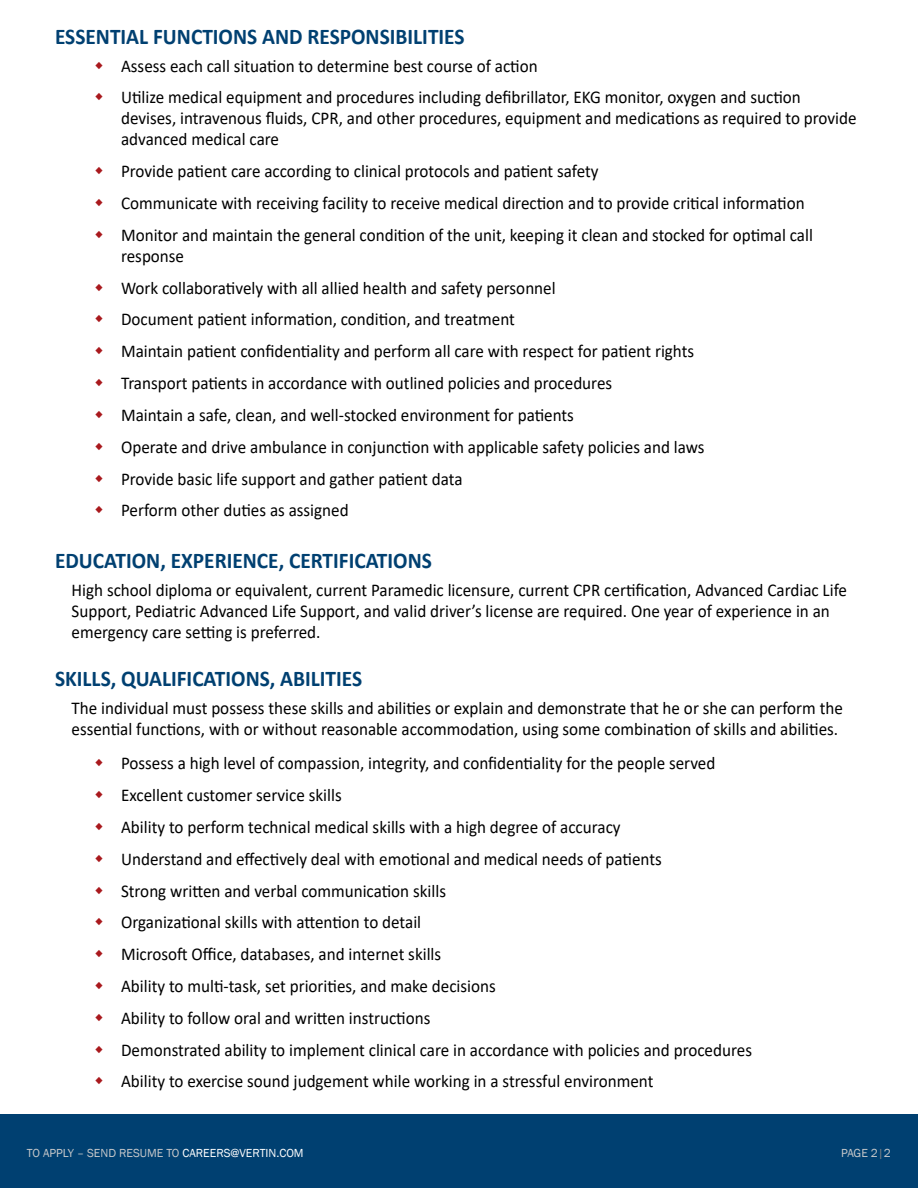
<style>
.page{position:relative;width:918px;height:1188px;background:#fff}
.page>*{position:absolute;margin:0;border:0;box-sizing:border-box;transform-origin:0 0}
.t1{font:700 22.5px "Calibri";color:#004071;scale:.95 1}
.t2{font:18px/31.8px "Calibri";color:#000;scale:.95 1}
.t3{font:12px "Franklin Gothic";color:#c7c8ca}
.s1{color:#fff}
.s2{color:#808285}
</style>
<div class="page">
<div style="left:0;top:1115px;width:918px;height:73px;background:#004071"></div>
<p class="t1" style="left:55px;top:20px;width:433px">ESSENTIAL FUNCTIONS AND RESPONSIBILITIES</p>
<p class="t2" style="left:121px;top:49px;width:717px">Assess each call situation to determine best course of action<br>Utilize medical equipment and procedures including defibrillator, EKG monitor, oxygen and suction</p>
<p class="t2" style="left:121px;top:108px;width:776px;line-height:21px">devises, intravenous fluids, CPR, and other procedures, equipment and medications as required to provide advanced medical care</p>
<p class="t2" style="left:121px;top:155px;width:730px">Provide patient care according to clinical protocols and patient safety<br>Communicate with receiving facility to receive medical direction and to provide critical information<br>Monitor and maintain the general condition of the unit, keeping it clean and stocked for optimal call</p>
<p class="t2" style="left:121px;top:240px;width:616px">response<br>Work collaboratively with all allied health and safety personnel<br>Document patient information, condition, and treatment<br>Maintain patient confidentiality and perform all care with respect for patient rights Transport patients in accordance with outlined policies and procedures<br>Maintain a safe, clean, and well-stocked environment for patients<br>Operate and drive ambulance in conjunction with applicable safety policies and laws Provide basic life support and gather patient data<br>Perform other duties as assigned</p>
<p class="t1" style="left:55px;top:545px;width:398px">EDUCATION, EXPERIENCE, CERTIFICATIONS</p>
<p class="t2" style="left:72px;top:579px;width:818px;line-height:21px">High school diploma or equivalent, current Paramedic licensure, current CPR certification, Advanced Cardiac Life<br>Support, Pediatric Advanced Life Support, and valid driver’s license are required. One year of experience in an emergency care setting is preferred.</p>
<p class="t1" style="left:55px;top:663px;width:325px">SKILLS, QUALIFICATIONS, ABILITIES</p>
<p class="t2" style="left:72px;top:697px;width:814px;line-height:21px">The individual must possess these skills and abilities or explain and demonstrate that he or she can perform the essential functions, with or without reasonable accommodation, using some combination of skills and abilities.</p>
<p class="t2" style="left:121px;top:747px;width:666px">Possess a high level of compassion, integrity, and confidentiality for the people served Excellent customer service skills<br>Ability to perform technical medical skills with a high degree of accuracy<br>Understand and effectively deal with emotional and medical needs of patients<br>Strong written and verbal communication skills<br>Organizational skills with attention to detail<br>Microsoft Office, databases, and internet skills<br>Ability to multi-task, set priorities, and make decisions<br>Ability to follow oral and written instructions<br>Demonstrated ability to implement clinical care in accordance with policies and procedures Ability to exercise sound judgement while working in a stressful environment</p>
<p class="t3" style="left:27px;top:1146px;width:278px">TO APPLY – SEND RESUME TO <span class="s1">CAREERS@VERTIN.COM</span></p>
<p class="t3" style="left:841px;top:1146px;width:51px">PAGE 2<span class="s2">|</span>2</p>
</div>
